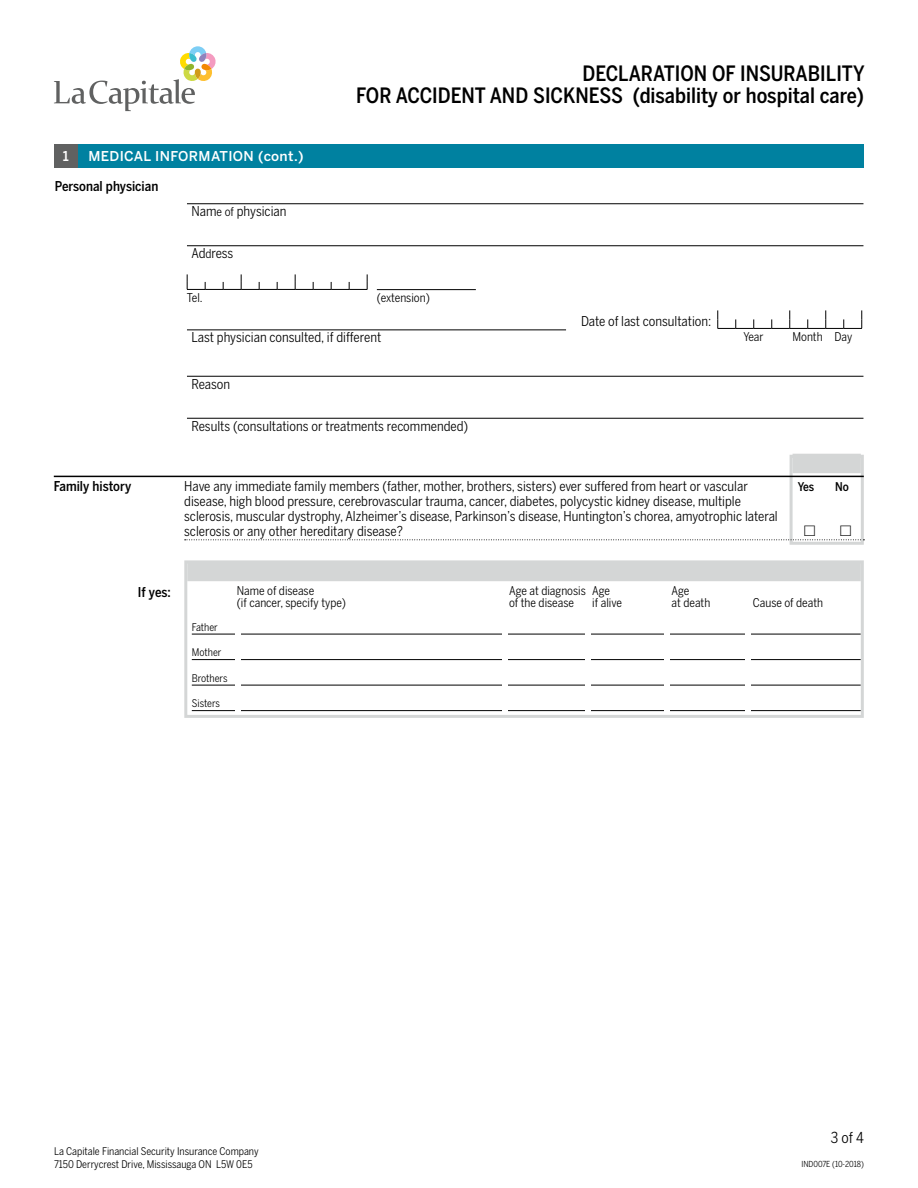
<style>
.page{position:relative;width:918px;height:1188px;background:#fff}
.page>*{position:absolute;margin:0;border:0;box-sizing:border-box;transform-origin:0 0}
.t1{font:500 21px/22.5px "Benton Sans Cond";color:#000;text-align:right}
.t2{font:15px "Benton Sans Cond";color:#000}
.t3{font:13.5px/15px "Benton Sans Cond";color:#000}
.t4{font:500 13.5px "Benton Sans Cond";color:#000}
.t5{font:500 13.5px "Benton Sans";letter-spacing:.025em;color:#fff}
.t6{font:12px "Benton Sans Cond";color:#000}
.t7{font:500 12px "Benton Sans Cond";color:#000}
.t8{font:10.5px/12.6px "Benton Sans Cond";color:#000}
.t9{font:8.25px "Benton Sans Cond";color:#000}
.s1{font-size:12px}
</style>
<div class="page">
<svg style="left:54px;top:46px;width:162px;height:65px"></svg>
<hr style="left:187px;top:203px;width:676px;height:1px;background:#000">
<hr style="left:187px;top:245px;width:676px;height:1px;background:#000">
<hr style="left:187px;top:376px;width:676px;height:1px;background:#000">
<hr style="left:187px;top:418px;width:676px;height:1px;background:#000">
<svg style="left:187px;top:274px;width:289px;height:16px"></svg>
<svg style="left:717px;top:310px;width:145px;height:19px"></svg>
<hr style="left:187px;top:329px;width:379px;height:1px;background:#000">
<div style="left:793px;top:454px;width:68px;height:19px;background:#d4d6d6"></div>
<div style="left:790px;top:455px;width:74px;height:90px;border:3px solid #d4d6d6"></div>
<div style="left:187px;top:562px;width:674px;height:19px;background:#d4d6d6"></div>
<hr style="left:192px;top:634px;width:669px;height:1px;background:#000">
<hr style="left:192px;top:659px;width:669px;height:1px;background:#000">
<hr style="left:192px;top:685px;width:669px;height:1px;background:#000">
<hr style="left:192px;top:710px;width:669px;height:1px;background:#000">
<div style="left:184px;top:560px;width:680px;height:158px;border:3px solid #d4d6d6"></div>
<div style="left:235px;top:615px;width:6px;height:98px;background:#fff"></div>
<div style="left:502px;top:615px;width:6px;height:98px;background:#fff"></div>
<div style="left:585px;top:615px;width:6px;height:98px;background:#fff"></div>
<div style="left:664px;top:615px;width:6px;height:98px;background:#fff"></div>
<div style="left:745px;top:615px;width:6px;height:98px;background:#fff"></div>
<hr style="left:54px;top:476px;width:810px;height:1px;background:#000">
<div style="left:54px;top:144px;width:24px;height:24px;background:#606161"></div>
<div style="left:78px;top:144px;width:785px;height:24px;background:#0081a0"></div>
<svg style="left:185px;top:526px;width:679px;height:14px"></svg>
<p class="t5" style="left:63px;top:148px;width:8px">1</p>
<p class="t5" style="left:89px;top:148px;width:217px">MEDICAL INFORMATION (cont.)</p>
<p class="t4" style="left:55px;top:178px;width:105px">Personal physician</p>
<h1 class="t1" style="left:356px;top:62px;width:510px">DECLARATION OF INSURABILITY<br>FOR ACCIDENT AND SICKNESS (disability or hospital care)</h1>
<p class="t3" style="left:191px;top:204px;width:97px">Nam<span class="s1">e of</span> physician</p>
<p class="t3" style="left:191px;top:246px;width:43px">Ad<span class="s1">d</span>ress</p>
<p class="t6" style="left:187px;top:291px;width:17px">Tel.</p>
<p class="t6" style="left:377px;top:291px;width:55px">(extension)</p>
<p class="t3" style="left:581px;top:313px;width:132px">Date of last consultation:</p>
<p class="t3" style="left:191px;top:330px;width:191px">Last physician consulted, if different</p>
<p class="t6" style="left:744px;top:330px;width:21px">Year</p>
<p class="t6" style="left:792px;top:330px;width:62px">Month Day</p>
<p class="t3" style="left:191px;top:376px;width:40px">Reason</p>
<p class="t3" style="left:191px;top:418px;width:278px">Results (consultations or treatments recommended)</p>
<p class="t4" style="left:54px;top:478px;width:79px">Family history</p>
<p class="t3" style="left:184px;top:479px;width:595px">Have any immediate family members (father, mother, brothers, sisters) ever suffered from heart or vascular disease, high blood pressure, cerebrovascular trauma, cancer, diabetes, polycystic kidney disease, multiple sclerosis, muscular dystrophy, Alzheimer’s disease, Parkinson’s disease, Huntington’s chorea, amyotrophic lateral sclerosis or any other hereditary disease?</p>
<p class="t7" style="left:798px;top:480px;width:18px">Yes</p>
<p class="t7" style="left:835px;top:480px;width:15px">No</p>
<p class="t4" style="left:138px;top:584px;width:34px">If yes:</p>
<p class="t8" style="left:192px;top:621px;width:28px">Father</p>
<p class="t8" style="left:192px;top:646px;width:31px">Mother</p>
<p class="t8" style="left:192px;top:672px;width:37px">Brothers</p>
<p class="t8" style="left:192px;top:697px;width:30px">Sisters</p>
<p class="t6" style="left:237px;top:583px;width:79px">Name of disease</p>
<p class="t6" style="left:509px;top:583px;width:103px">Age at diagnosis Age</p>
<p class="t6" style="left:672px;top:583px;width:19px">Age</p>
<p class="t6" style="left:237px;top:595px;width:111px">(if cancer, specify type)</p>
<p class="t6" style="left:509px;top:595px;width:66px">of the disease</p>
<p class="t6" style="left:592px;top:595px;width:31px">if alive</p>
<p class="t6" style="left:672px;top:595px;width:40px">at death</p>
<p class="t6" style="left:753px;top:595px;width:72px">Cause of death</p>
<p class="t8" style="left:54px;top:1145px;width:206px">La Capitale Financial Security Insurance Company<br>7150 Derrycrest Drive, Mississauga ON L5W 0E5</p>
<p class="t2" style="left:831px;top:1129px;width:35px">3 of 4</p>
<p class="t9" style="left:801px;top:1159px;width:64px">IND007E (10-2018)</p>
</div>
